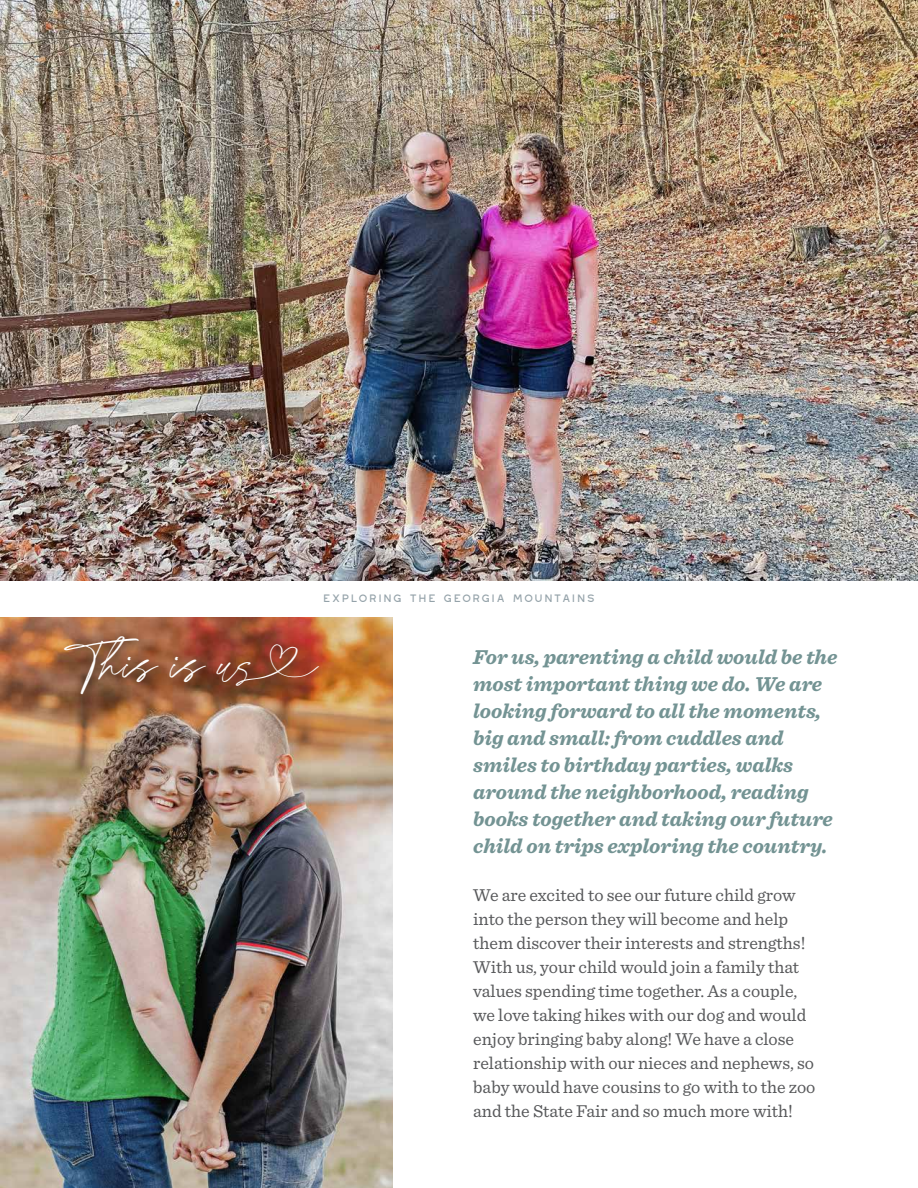
<style>
.page{position:relative;width:918px;height:1188px;background:#fff}
.page>*{position:absolute;margin:0;border:0;box-sizing:border-box;transform-origin:0 0}
.t1{font:39px "Haute Couture";color:#fff}
.t2{font:italic 700 21px/27px "Sentinel";color:#739393}
.t3{font:18px/24px "Sentinel";color:#57585a}
.t4{font:200 13.5px "Westmount";color:#94a2a9}
</style>
<div class="page">
<img style="left:0;top:0;width:918px;height:580px">
<img style="left:0;top:618px;width:393px;height:570px">
<div style="left:58px;top:629px;width:272px;height:76px;background:#231f20;opacity:.58"></div>
<p class="t4" style="left:322px;top:591px;width:275px">Exploring the Georgia mountains</p>
<h1 class="t1" style="left:74px;top:652px;width:246px">This is us</h1>
<p class="t2" style="left:473px;top:642px;width:366px">For us, parenting a child would be the most important thing we do. We are looking forward to all the moments, big and small: from cuddles and smiles to birthday parties, walks around the neighborhood, reading books together and taking our future child on trips exploring the country.</p>
<p class="t3" style="left:473px;top:882px;width:344px">We are excited to see our future child grow into the person they will become and help them discover their interests and strengths!<br>With us, your child would join a family that values spending time together. As a couple, we love taking hikes with our dog and would enjoy bringing baby along! We have a close relationship with our nieces and nephews, so baby would have cousins to go with to the zoo and the State Fair and so much more with!</p>
</div>
